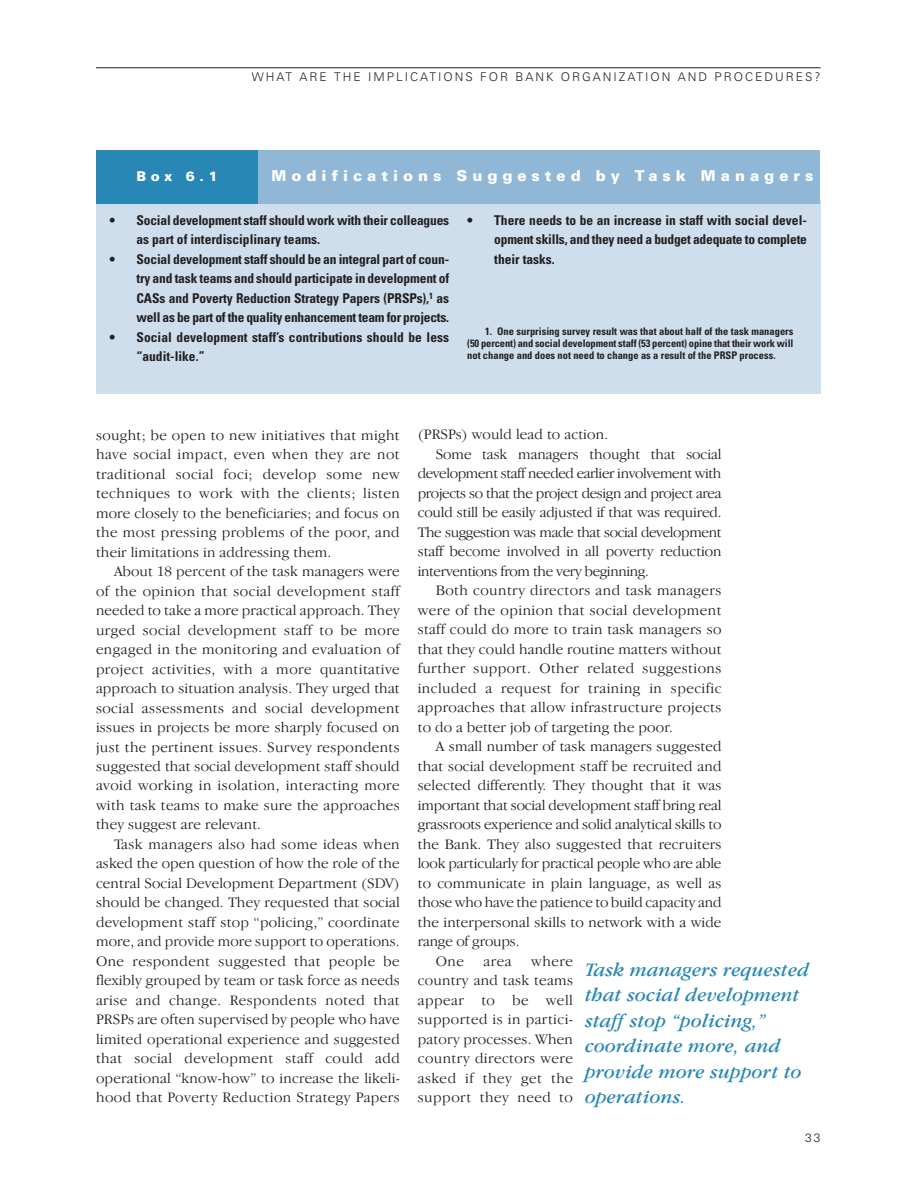
<style>
.page{position:relative;width:918px;height:1188px;background:#fff}
.page>*{position:absolute;margin:0;border:0;box-sizing:border-box;transform-origin:0 0}
.t1{font:italic 19.5px/25.5px "Garamond IT Cby BT";letter-spacing:.01em;color:#2887b4}
.t2{font:300 15px/19.5px "Garamond IT Cby BT";letter-spacing:.01em;color:#231f20;text-align:justify}
.t3{font:300 15px "Garamond IT Cby BT";letter-spacing:-.01em;color:#231f20}
.t4{font:300 15px "Garamond IT Cby BT";letter-spacing:-.025em;color:#231f20}
.t5{font:300 15px "Garamond IT Cby BT";letter-spacing:.03em;color:#231f20}
.t6{font:900 15px "Univers";letter-spacing:.335em;color:#fff}
.t7{font:700 condensed 13.5px/19.5px "Univers";letter-spacing:-.015em;color:#231f20;text-align:justify}
.t8{font:700 condensed 13.5px/19.5px "Univers";letter-spacing:.005em;color:#231f20}
.t9{font:900 13.5px "Univers";color:#fff}
.t10{font:300 12px "Univers";letter-spacing:.165em;color:#231f20}
.t11{font:700 condensed 10.5px/12px "Univers";color:#231f20;text-align:justify}
</style>
<div class="page">
<hr style="left:96px;top:67px;width:724px;height:1px;background:#231f20">
<div style="left:96px;top:200px;width:724px;height:194px;background:#cedeed"></div>
<div style="left:96px;top:150px;width:724px;height:54px;background:#90b7d6"></div>
<div style="left:96px;top:150px;width:162px;height:54px;background:#2887b4"></div>
<p class="t10" style="left:252px;top:72px;width:570px">WHAT ARE THE IMPLICATIONS FOR BANK ORGANIZATION AND PROCEDURES?</p>
<p class="t9" style="left:136px;top:171px;width:83px">Box 6.1</p>
<p class="t6" style="left:272px;top:170px;width:544px">Modifications Suggested by Task Managers</p>
<p class="t7" style="left:136px;top:212px;width:314px;text-indent:-27px">• Social development staff should work with their colleagues as part of interdisciplinary teams.</p>
<p class="t7" style="left:136px;top:251px;width:314px;text-indent:-27px">• Social development staff should be an integral part of coun&shy;try and task teams and should participate in development of CASs and Poverty Reduction Strategy Papers (PRSPs),<sup>1</sup> as well as be part of the quality enhancement team for projects.</p>
<p class="t8" style="left:136px;top:329px;width:314px;text-indent:-27px">• Social development staff’s contributions should be less “audit-like.”</p>
<p class="t7" style="left:494px;top:212px;width:314px;text-indent:-27px">• There needs to be an increase in staff with social devel&shy;opment skills, and they need a budget adequate to complete their tasks.</p>
<p class="t11" style="left:467px;top:326px;width:328px;text-indent:18px">1. One surprising survey result was that about half of the task managers (50 percent) and social development staff (53 percent) opine that their work will not change and does not need to change as a result of the PRSP process.</p>
<p class="t2" style="left:96px;top:426px;width:305px">sought; be open to new initiatives that might have social impact, even when they are not traditional social foci; develop some new techniques to work with the clients; listen more closely to the beneficiaries; and focus on the most pressing problems of the poor, and their limitations in addressing them.</p>
<p class="t2" style="left:96px;top:563px;width:305px;text-indent:18px">About 18 percent of the task managers were of the opinion that social development staff needed to take a more practical approach. They urged social development staff to be more engaged in the monitoring and evaluation of project activities, with a more quantitative approach to situation analysis. They urged that social assessments and social development issues in projects be more sharply focused on just the pertinent issues. Survey respondents suggested that social development staff should avoid working in isolation, interacting more with task teams to make sure the approaches they suggest are relevant.</p>
<p class="t2" style="left:96px;top:836px;width:305px;text-indent:18px">Task managers also had some ideas when asked the open question of how the role of the central Social Development Department (SDV) should be changed. They requested that social development staff stop “policing,” coordinate more, and provide more support to operations.<br>One respondent suggested that people be flexibly grouped by team or task force as needs arise and change. Respondents noted that PRSPs are often supervised by people who have limited operational experience and suggested that social development staff could add operational “know-how” to increase the likeli&shy;hood that Poverty Reduction Strategy Papers</p>
<p class="t2" style="left:418px;top:426px;width:192px">(PRSPs) would lead to action.</p>
<p class="t2" style="left:436px;top:446px;width:287px">Some task managers thought that social</p>
<p class="t4" style="left:418px;top:468px;width:305px">development staff needed earlier involvement with</p>
<p class="t4" style="left:418px;top:487px;width:305px">projects so that the project design and project area</p>
<p class="t3" style="left:418px;top:507px;width:305px">could still be easily adjusted if that was required.</p>
<p class="t4" style="left:418px;top:526px;width:305px">The suggestion was made that social development</p>
<p class="t2" style="left:418px;top:543px;width:305px">staff become involved in all poverty reduction</p>
<p class="t4" style="left:418px;top:565px;width:233px">interventions from the very beginning.</p>
<p class="t5" style="left:436px;top:585px;width:287px">Both country directors and task managers</p>
<p class="t5" style="left:418px;top:604px;width:305px">were of the opinion that social development</p>
<p class="t2" style="left:418px;top:621px;width:305px">staff could do more to train task managers so</p>
<p class="t2" style="left:418px;top:641px;width:305px">that they could handle routine matters without</p>
<p class="t5" style="left:418px;top:663px;width:305px">further support. Other related suggestions</p>
<p class="t5" style="left:418px;top:682px;width:305px">included a request for training in specific</p>
<p class="t2" style="left:418px;top:699px;width:305px">approaches that allow infrastructure projects</p>
<p class="t2" style="left:418px;top:719px;width:257px">to do a better job of targeting the poor.</p>
<p class="t2" style="left:436px;top:738px;width:287px">A small number of task managers suggested</p>
<p class="t2" style="left:418px;top:758px;width:305px">that social development staff be recruited and</p>
<p class="t2" style="left:418px;top:777px;width:305px">selected differently. They thought that it was</p>
<p class="t3" style="left:418px;top:799px;width:305px">important that social development staff bring real</p>
<p class="t3" style="left:418px;top:819px;width:305px">grassroots experience and solid analytical skills to</p>
<p class="t2" style="left:418px;top:836px;width:305px">the Bank. They also suggested that recruiters</p>
<p class="t3" style="left:418px;top:858px;width:305px">look particularly for practical people who are able</p>
<p class="t2" style="left:418px;top:875px;width:305px">to communicate in plain language, as well as</p>
<p class="t3" style="left:418px;top:897px;width:305px">those who have the patience to build capacity and</p>
<p class="t2" style="left:418px;top:914px;width:305px">the interpersonal skills to network with a wide</p>
<p class="t3" style="left:418px;top:936px;width:103px">range of groups.</p>
<p class="t2" style="left:436px;top:953px;width:30px">One</p>
<p class="t2" style="left:484px;top:953px;width:30px">area</p>
<p class="t2" style="left:418px;top:953px;width:157px;text-indent:113px">where country and task teams appear to be well supported is in partici&shy;patory processes. When country directors were asked if they get the support they need to</p>
<h1 class="t1" style="left:585px;top:958px;width:226px">Task managers requested that social development staff stop “policing,” coordinate more, and provide more support to operations.</h1>
<p class="t10" style="left:805px;top:1133px;width:17px">33</p>
</div>
